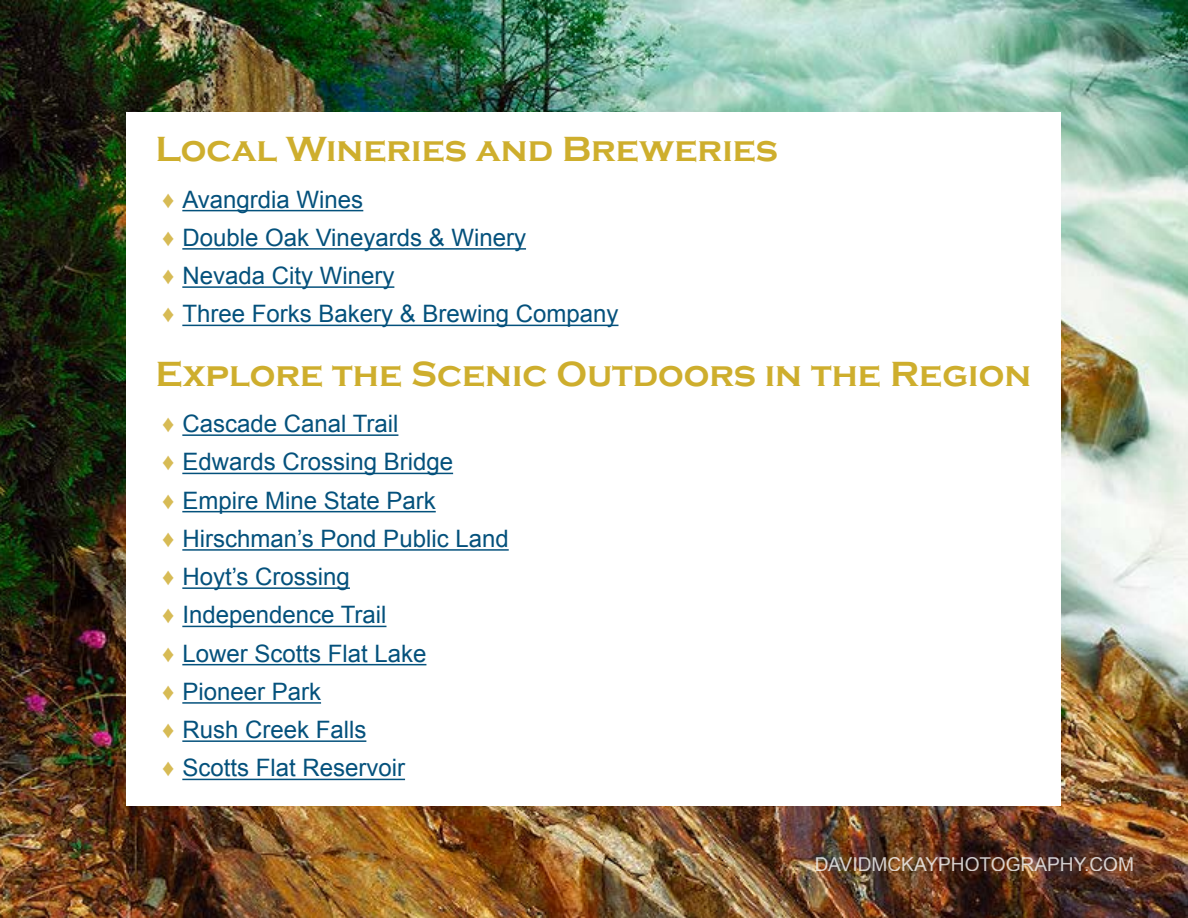
<style>
.page{position:relative;width:1188px;height:918px;background:#fff}
.page>*{position:absolute;margin:0;border:0;box-sizing:border-box;transform-origin:0 0}
.t1{font:700 36px "Copperplate Gothic";color:#ceae2d}
.t2{font:24px/38.2px "Arial";color:#04517c}
.t3{font:19.2px "Arial";color:#fff}
.s1{color:#d7bb55}
</style>
<div class="page">
<img style="left:0;top:0;width:1188px;height:918px">
<div style="left:127px;top:112px;width:934px;height:694px;background:#fff"></div>
<hr style="left:182px;top:210px;width:181px;height:1px;background:#04517c">
<hr style="left:182px;top:248px;width:344px;height:2px;background:#04517c">
<hr style="left:182px;top:286px;width:212px;height:2px;background:#04517c">
<hr style="left:182px;top:325px;width:436px;height:1px;background:#04517c">
<hr style="left:182px;top:434px;width:216px;height:2px;background:#04517c">
<hr style="left:182px;top:473px;width:271px;height:1px;background:#04517c">
<hr style="left:182px;top:511px;width:254px;height:1px;background:#04517c">
<hr style="left:182px;top:549px;width:327px;height:2px;background:#04517c">
<hr style="left:182px;top:587px;width:168px;height:2px;background:#04517c">
<hr style="left:182px;top:626px;width:204px;height:1px;background:#04517c">
<hr style="left:182px;top:664px;width:244px;height:1px;background:#04517c">
<hr style="left:182px;top:702px;width:139px;height:2px;background:#04517c">
<hr style="left:182px;top:740px;width:184px;height:2px;background:#04517c">
<hr style="left:182px;top:779px;width:223px;height:1px;background:#04517c">
<h1 class="t1" style="left:155px;top:129px;width:624px">Local Wineries and Breweries</h1>
<p class="t2" style="left:162px;top:180px;width:458px"><span class="s1">♦</span> Avangrdia Wines<br><span class="s1">♦</span> Double Oak Vineyards &amp; Winery<br><span class="s1">♦</span> Nevada City Winery<br><span class="s1">♦</span> Three Forks Bakery &amp; Brewing Company</p>
<h1 class="t1" style="left:155px;top:354px;width:877px">Explore the Scenic Outdoors in the Region</h1>
<p class="t2" style="left:162px;top:405px;width:348px"><span class="s1">♦</span> Cascade Canal Trail<br><span class="s1">♦</span> Edwards Crossing Bridge<br><span class="s1">♦</span> Empire Mine State Park<br><span class="s1">♦</span> Hirschman’s Pond Public Land <span class="s1">♦</span> Hoyt’s Crossing<br><span class="s1">♦</span> Independence Trail<br><span class="s1">♦</span> Lower Scotts Flat Lake<br><span class="s1">♦</span> Pioneer Park<br><span class="s1">♦</span> Rush Creek Falls<br><span class="s1">♦</span> Scotts Flat Reservoir</p>
<p class="t3" style="left:814px;top:851px;width:321px">DAVIDMCKAYPHOTOGRAPHY.COM</p>
</div>
